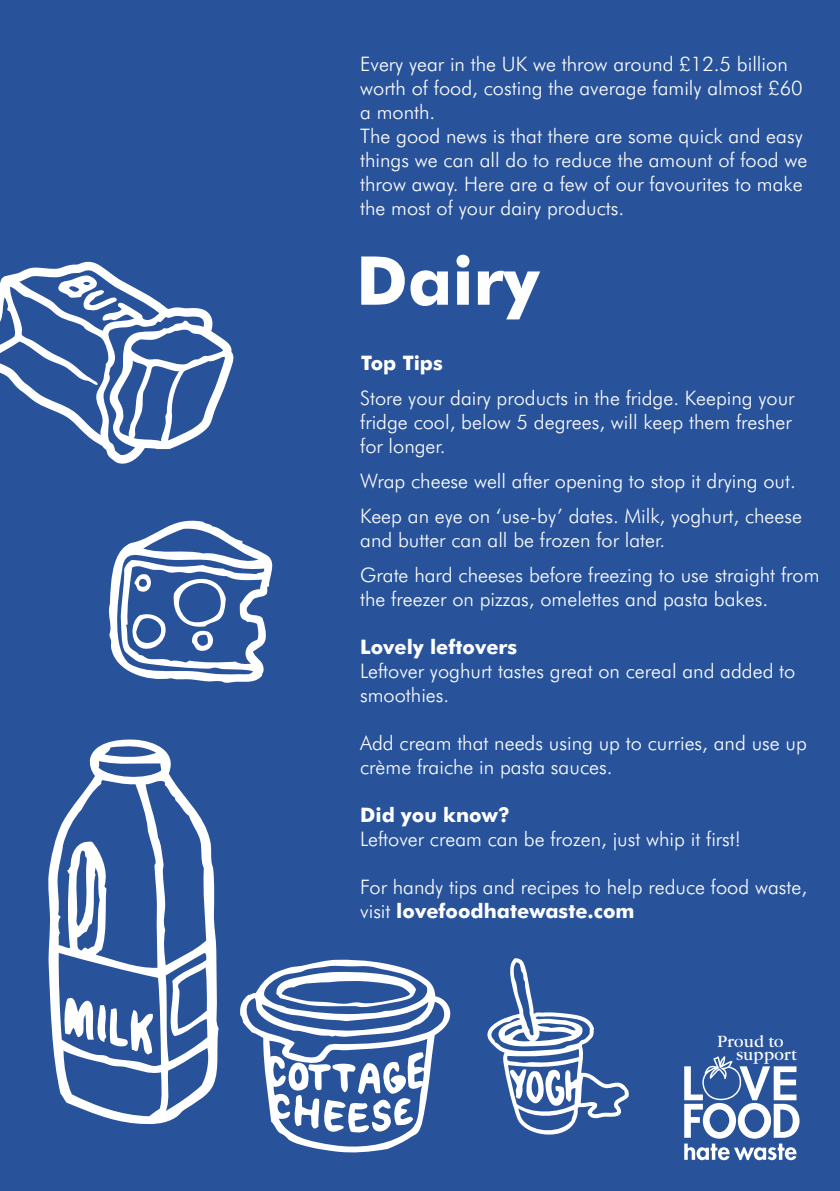
<style>
.page{position:relative;width:840px;height:1191px;background:#fff}
.page>*{position:absolute;margin:0;border:0;box-sizing:border-box;transform-origin:0 0}
.t1{font:700 67.4px "Futura BT";color:#fff}
.t2{font:300 20px/24px "Futura BT";color:#fff}
.t3{font:700 20px "Futura BT";color:#fff}
.t4{font:16.8px/12.8px "Gourmand";letter-spacing:-.01em;color:#fff}
.s1{font-weight:700}
</style>
<div class="page">
<div style="left:0;top:0;width:839px;height:1191px;background:#28539b"></div>
<svg style="left:0;top:261px;width:234px;height:203px"></svg>
<svg style="left:108px;top:520px;width:165px;height:163px"></svg>
<svg style="left:240px;top:959px;width:211px;height:194px"></svg>
<svg style="left:275px;top:971px;width:141px;height:36px"></svg>
<svg style="left:285px;top:1057px;width:128px;height:84px"></svg>
<svg style="left:48px;top:739px;width:171px;height:385px"></svg>
<svg style="left:64px;top:993px;width:90px;height:61px"></svg>
<svg style="left:487px;top:958px;width:141px;height:177px"></svg>
<svg style="left:684px;top:1056px;width:115px;height:104px"></svg>
<p class="t2" style="left:360px;top:54px;width:448px">Every year in the UK we throw around £12.5 billion worth of food, costing the average family almost £60 a month.<br>The good news is that there are some quick and easy things we can all do to reduce the amount of food we throw away. Here are a few of our favourites to make the most of your dairy products.</p>
<h1 class="t1" style="left:356px;top:253px;width:185px">Dairy</h1>
<p class="t3" style="left:361px;top:354px;width:83px">Top Tips</p>
<p class="t2" style="left:360px;top:387px;width:435px">Store your dairy products in the fridge. Keeping your fridge cool, below 5 degrees, will keep them fresher for longer.</p>
<p class="t2" style="left:360px;top:465px;width:443px;line-height:35.2px">Wrap cheese well after opening to stop it drying out.<br>Keep an eye on ‘use-by’ dates. Milk, yoghurt, cheese</p>
<p class="t2" style="left:360px;top:524px;width:460px;line-height:35.2px">and butter can all be frozen for later.<br>Grate hard cheeses before freezing to use straight from</p>
<p class="t2" style="left:360px;top:589px;width:409px">the freezer on pizzas, omelettes and pasta bakes.</p>
<p class="t3" style="left:360px;top:639px;width:158px">Lovely leftovers</p>
<p class="t2" style="left:360px;top:661px;width:436px">Leftover yoghurt tastes great on cereal and added to smoothies.</p>
<p class="t2" style="left:360px;top:733px;width:448px">Add cream that needs using up to curries, and use up crème fraiche in pasta sauces.</p>
<p class="t3" style="left:360px;top:807px;width:151px">Did you know?</p>
<p class="t2" style="left:360px;top:829px;width:382px">Leftover cream can be frozen, just whip it first!</p>
<p class="t2" style="left:360px;top:877px;width:448px">For handy tips and recipes to help reduce food waste, visit <span class="s1">lovefoodhatewaste.com</span></p>
<p class="t4" style="left:735px;top:1036px;width:62px;text-indent:-19px">Proud to support</p>
</div>
